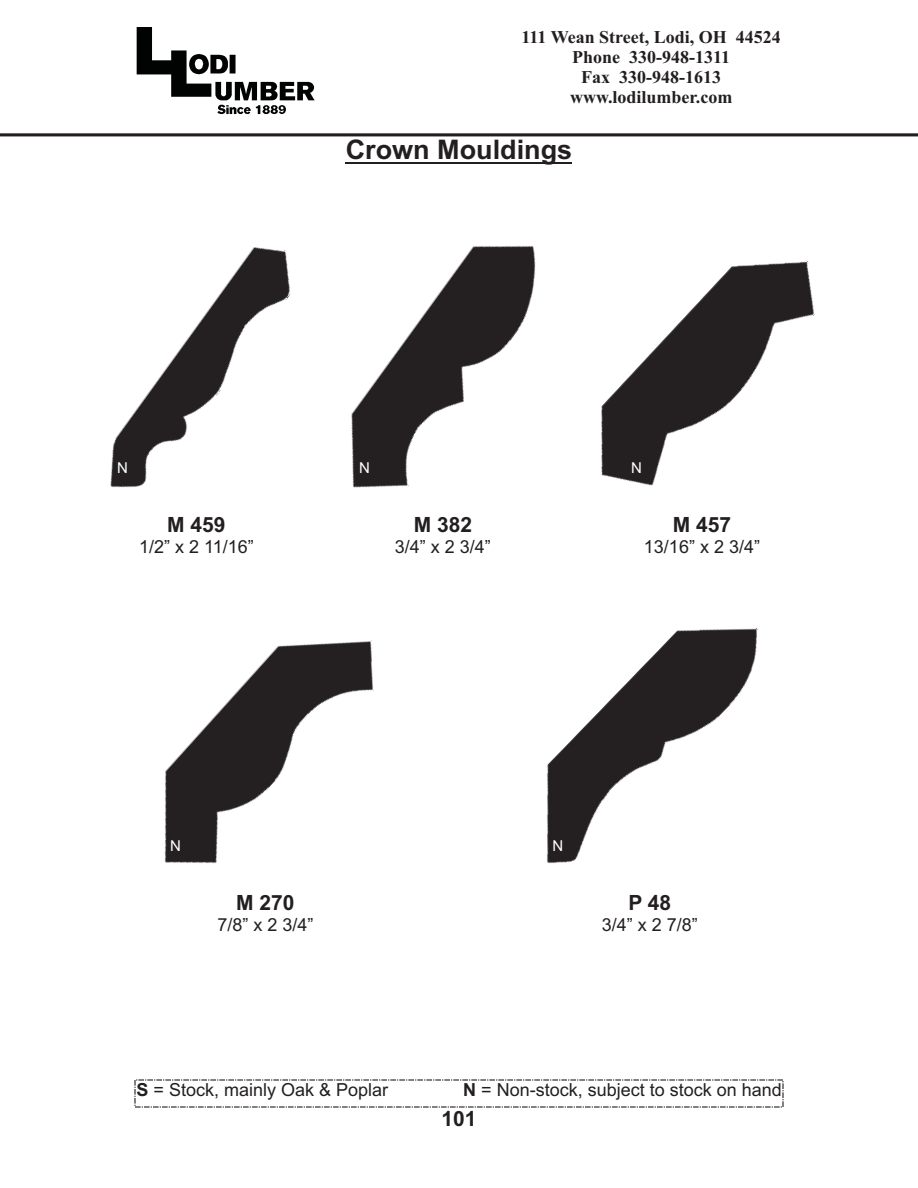
<style>
.page{position:relative;width:918px;height:1188px;background:#fff}
.page>*{position:absolute;margin:0;border:0;box-sizing:border-box;transform-origin:0 0}
.t1{font:700 27px "Arial";color:#231f20}
.t2{font:700 21px "Arial";color:#231f20}
.t3{font:18px "Arial";color:#231f20}
.t4{font:700 18px/20px "Times New Roman";color:#231f20;text-align:center}
.t5{font:15px "Arial";color:#fff}
.s1{font-weight:700}
</style>
<div class="page">
<img style="left:136px;top:27px;width:179px;height:88px">
<img style="left:0;top:133px;width:918px;height:4px">
<hr style="left:346px;top:162px;width:226px;height:1px;background:#231f20">
<svg style="left:134px;top:1079px;width:650px;height:29px"></svg>
<img style="left:110px;top:247px;width:180px;height:241px">
<img style="left:351px;top:245px;width:185px;height:243px">
<img style="left:601px;top:260px;width:214px;height:226px">
<img style="left:164px;top:640px;width:210px;height:224px">
<img style="left:546px;top:628px;width:212px;height:236px">
<p class="t4" style="left:522px;top:29px;width:261px">111 Wean Street, Lodi, OH 44524<br>Phone 330-948-1311<br>Fax 330-948-1613 www.lodilumber.com</p>
<h1 class="t1" style="left:346px;top:140px;width:228px">Crown Mouldings</h1>
<p class="t5" style="left:117px;top:462px;width:12px">N</p>
<p class="t5" style="left:359px;top:462px;width:12px">N</p>
<p class="t5" style="left:631px;top:462px;width:12px">N</p>
<p class="t2" style="left:167px;top:517px;width:60px">M 459</p>
<p class="t3" style="left:139px;top:540px;width:116px">1/2” x 2 11/16”</p>
<p class="t2" style="left:414px;top:517px;width:60px">M 382</p>
<p class="t3" style="left:395px;top:540px;width:98px">3/4” x 2 3/4”</p>
<p class="t2" style="left:673px;top:517px;width:60px">M 457</p>
<p class="t3" style="left:644px;top:540px;width:118px">13/16” x 2 3/4”</p>
<p class="t5" style="left:170px;top:840px;width:12px">N</p>
<p class="t5" style="left:552px;top:840px;width:12px">N</p>
<p class="t2" style="left:236px;top:895px;width:60px">M 270</p>
<p class="t3" style="left:217px;top:918px;width:98px">7/8” x 2 3/4”</p>
<p class="t2" style="left:628px;top:895px;width:44px">P 48</p>
<p class="t3" style="left:602px;top:918px;width:98px">3/4” x 2 7/8”</p>
<p class="t3" style="left:137px;top:1083px;width:253px"><span class="s1">S</span> = Stock, mainly Oak &amp; Poplar</p>
<p class="t3" style="left:463px;top:1083px;width:320px"><span class="s1">N</span> = Non-stock, subject to stock on hand</p>
<p class="t2" style="left:441px;top:1111px;width:37px">101</p>
</div>
